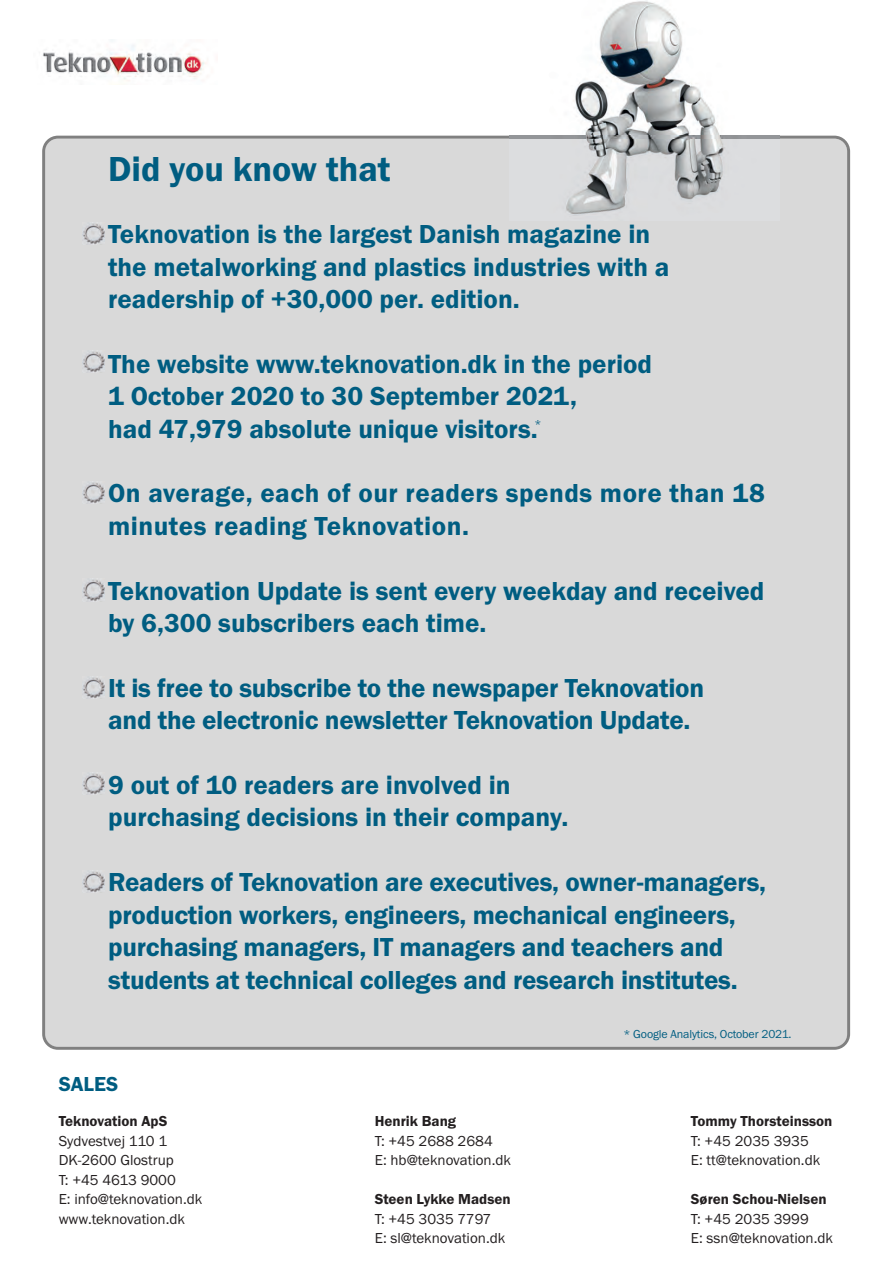
<style>
.page{position:relative;width:893px;height:1263px;background:#fff}
.page>*{position:absolute;margin:0;border:0;box-sizing:border-box;transform-origin:0 0}
.t1{font:600 36px "Franklin Gothic";color:#005d81}
.t2{font:600 27px/32.4px "Franklin Gothic";color:#005d81}
.t3{font:600 21px "Franklin Gothic";color:#005d81}
.t4{font:15px/19.5px "Franklin Gothic";color:#231f20}
.t5{font:600 15px "Franklin Gothic";color:#231f20}
.t6{font:12px "Franklin Gothic";letter-spacing:-.01em;color:#005d81}
</style>
<div class="page">
<img style="left:42px;top:39px;width:164px;height:42px">
<div style="left:42px;top:136px;width:808px;height:914px;background:#d9d9d9"></div>
<img style="left:83px;top:222px;width:21px;height:23px">
<img style="left:83px;top:350px;width:21px;height:23px">
<img style="left:83px;top:481px;width:21px;height:23px">
<img style="left:83px;top:579px;width:21px;height:22px">
<img style="left:83px;top:676px;width:21px;height:23px">
<img style="left:83px;top:870px;width:21px;height:23px">
<img style="left:83px;top:772px;width:21px;height:23px">
<img style="left:509px;top:0;width:271px;height:220px">
<h1 class="t1" style="left:108px;top:156px;width:284px">Did you know that</h1>
<p class="t2" style="left:108px;top:220px;width:563px">Teknovation is the largest Danish magazine in the metalworking and plastics industries with a readership of +30,000 per. edition.</p>
<p class="t2" style="left:108px;top:350px;width:546px">The website www.teknovation.dk in the period<br>1 October 2020 to 30 September 2021,<br>had 47,979 absolute unique visitors.</p>
<p class="t6" style="left:534px;top:419px;width:9px">*</p>
<p class="t2" style="left:108px;top:479px;width:658px">On average, each of our readers spends more than 18 minutes reading Teknovation.</p>
<p class="t2" style="left:108px;top:576px;width:658px">Teknovation Update is sent every weekday and received by 6,300 subscribers each time.</p>
<p class="t2" style="left:108px;top:674px;width:598px">It is free to subscribe to the newspaper Teknovation and the electronic newsletter Teknovation Update.</p>
<p class="t2" style="left:108px;top:771px;width:462px">9 out of 10 readers are involved in purchasing decisions in their company.</p>
<p class="t2" style="left:108px;top:868px;width:660px">Readers of Teknovation are executives, owner-managers, production workers, engineers, mechanical engineers, purchasing managers, IT managers and teachers and students at technical colleges and research institutes.</p>
<p class="t6" style="left:623px;top:1029px;width:170px">* Google Analytics, October 2021.</p>
<p class="t3" style="left:59px;top:1076px;width:61px">SALES</p>
<p class="t5" style="left:59px;top:1116px;width:110px">Teknovation ApS</p>
<p class="t4" style="left:59px;top:1132px;width:145px">Sydvestvej 110 1<br>DK-2600 Glostrup<br>T: +45 4613 9000<br>E: info@teknovation.dk www.teknovation.dk</p>
<p class="t5" style="left:375px;top:1116px;width:83px">Henrik Bang</p>
<p class="t4" style="left:375px;top:1132px;width:138px">T: +45 2688 2684<br>E: hb@teknovation.dk</p>
<p class="t5" style="left:375px;top:1194px;width:137px">Steen Lykke Madsen</p>
<p class="t4" style="left:375px;top:1210px;width:132px">T: +45 3035 7797<br>E: sl@teknovation.dk</p>
<p class="t5" style="left:691px;top:1116px;width:143px">Tommy Thorsteinsson</p>
<p class="t4" style="left:691px;top:1132px;width:131px">T: +45 2035 3935<br>E: tt@teknovation.dk</p>
<p class="t5" style="left:691px;top:1194px;width:137px">Søren Schou-Nielsen</p>
<p class="t4" style="left:691px;top:1210px;width:144px">T: +45 2035 3999<br>E: ssn@teknovation.dk</p>
</div>
